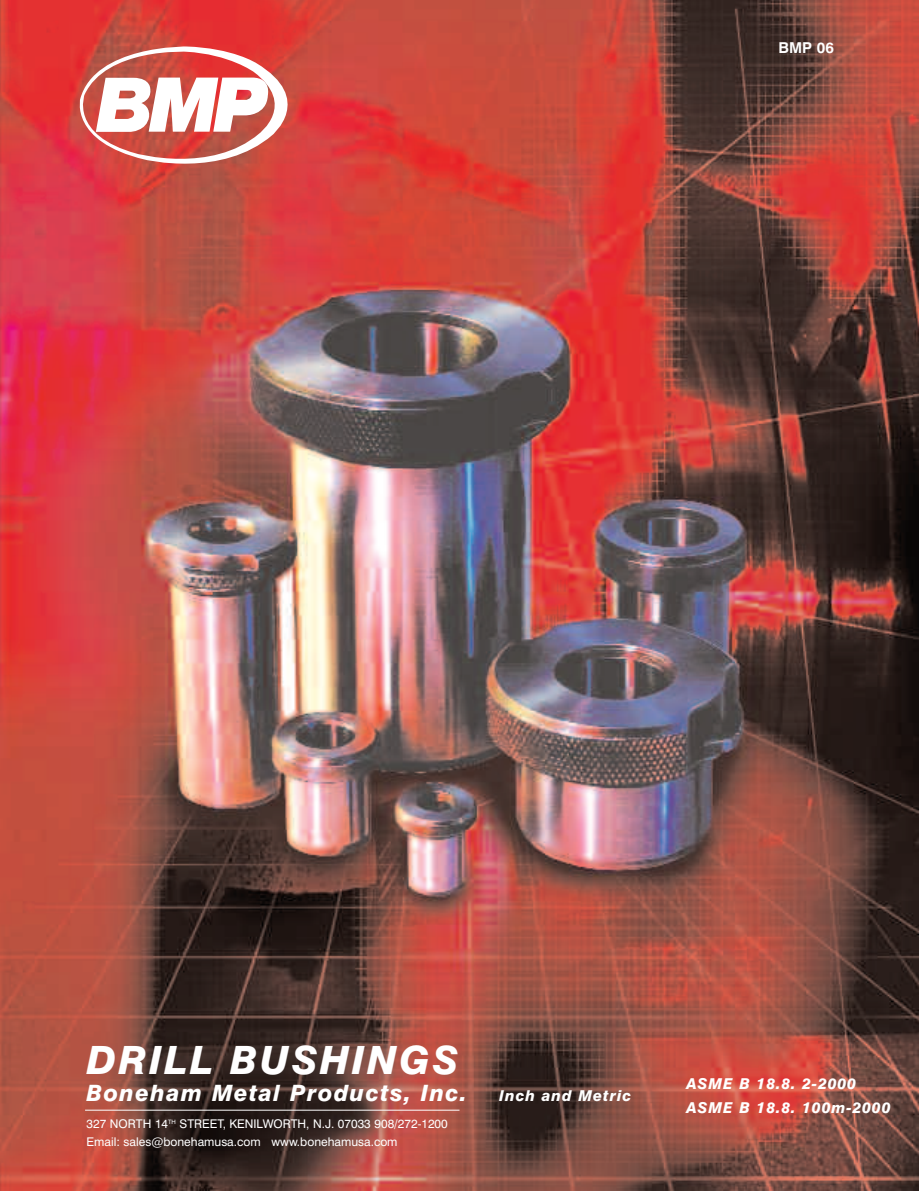
<style>
.page{position:relative;width:919px;height:1191px;background:#fff}
.page>*{position:absolute;margin:0;border:0;box-sizing:border-box;transform-origin:0 0}
.t1{font:italic 800 39px "Swiss 721 BT";letter-spacing:.06em;color:#fff}
.t2{font:italic 800 22.5px "Swiss 721 BT";letter-spacing:.06em;color:#fff}
.t3{font:italic 800 15px/24px "Swiss 721 BT";letter-spacing:.06em;color:#fff}
.t4{font:700 15px "Swiss 721 BT";color:#fff}
.t5{font:12px/18px "Swiss 721 BT";color:#fff}
</style>
<div class="page">
<img style="left:0;top:0;width:918px;height:1191px">
<hr style="left:85px;top:1109px;width:374px;height:1px;background:#fff">
<svg style="left:77px;top:46px;width:212px;height:118px"></svg>
<p class="t4" style="left:778px;top:42px;width:57px">BMP 06</p>
<h1 class="t1" style="left:87px;top:1046px;width:373px">DRILL BUSHINGS</h1>
<h2 class="t2" style="left:87px;top:1085px;width:382px">Boneham Metal Products, Inc.</h2>
<p class="t5" style="left:87px;top:1116px;width:362px">327 NORTH 14<sup>TH</sup> STREET, KENILWORTH, N.J. 07033 908/272-1200<br>Email: sales@bonehamusa.com www.bonehamusa.com</p>
<p class="t3" style="left:499px;top:1085px;width:134px">Inch and Metric</p>
<p class="t3" style="left:686px;top:1073px;width:205px">ASME B 18.8. 2-2000<br>ASME B 18.8. 100m-2000</p>
</div>
